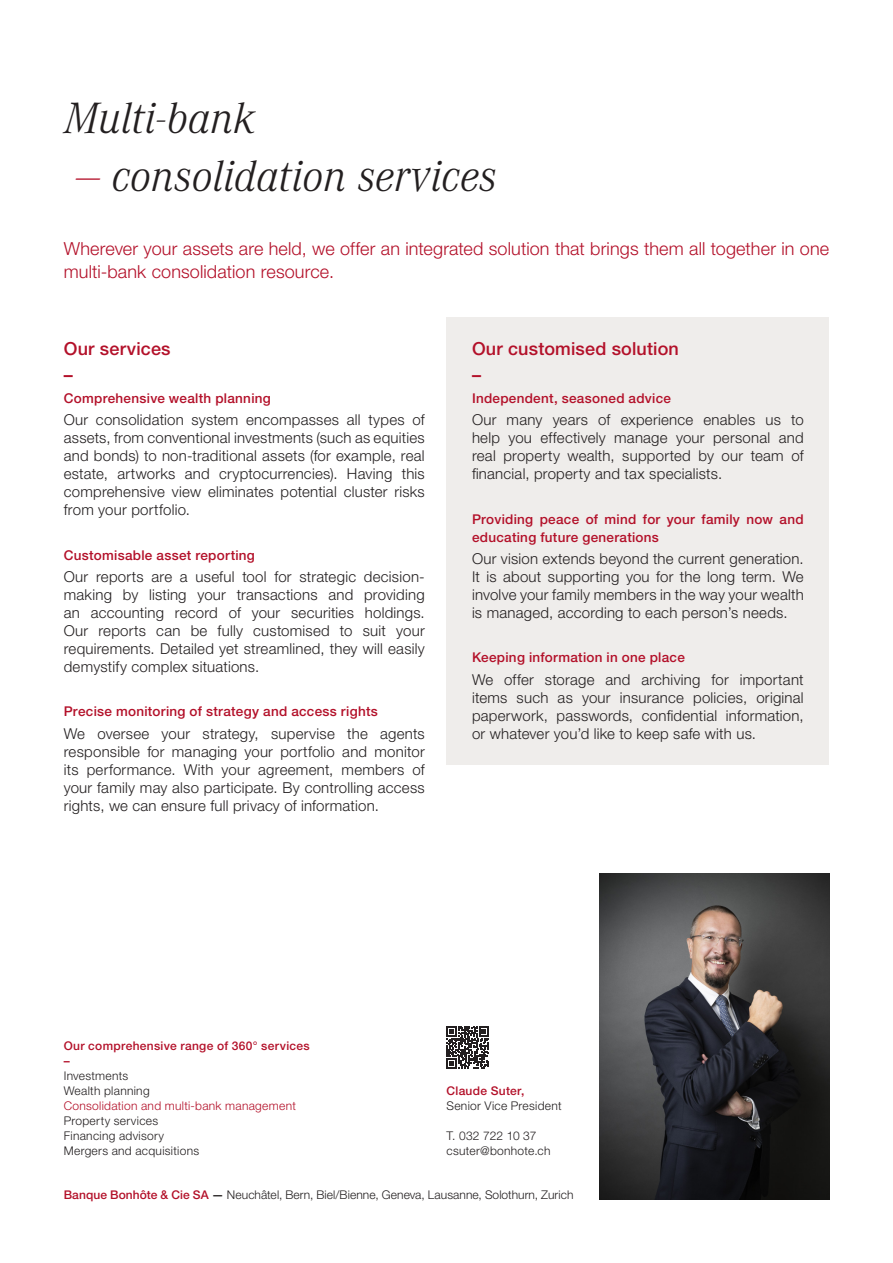
<style>
.page{position:relative;width:893px;height:1263px;background:#fff}
.page>*{position:absolute;margin:0;border:0;box-sizing:border-box;transform-origin:0 0}
.t1{font:italic 300 45px "Corporate A Pro";color:#231f20}
.Paragraphe_Intro{font:300 18px/22.5px "Helvetica Neue LT Std";letter-spacing:.005em;color:#b31029}
.Corps_Texte{font:500 18px "Helvetica Neue LT Std";letter-spacing:.01em;color:#b31029}
.Corps_Texte-2{font:300 15px/18px "Helvetica Neue LT Std";letter-spacing:.015em;color:#231f20;text-align:justify}
.Corps_Texte-3{font:500 13.5px/18px "Helvetica Neue LT Std";letter-spacing:.02em;color:#b31029}
.t2{font:300 12px/15px "Helvetica Neue LT Std";letter-spacing:.025em;color:#231f20}
.t3{font:300 12px "Helvetica Neue LT Std";letter-spacing:.005em;color:#231f20}
.t4{font:500 12px "Helvetica Neue LT Std";letter-spacing:.025em;color:#b31029}
.t5{font:300 12px "Helvetica Neue LT Std";letter-spacing:.025em;color:#b31029}
.s1{color:#b31029}
.s2{font-weight:500;color:#b31029}
.s3{font-weight:500}
</style>
<div class="page">
<div style="left:446px;top:317px;width:383px;height:447px;background:#efedeb"></div>
<svg style="left:447px;top:1026px;width:42px;height:42px"></svg>
<img style="left:600px;top:873px;width:229px;height:326px">
<p class="t1" style="left:64px;top:86px;width:192px">Multi-bank</p>
<p class="t1" style="left:75px;top:145px;width:422px"><span class="s1">—</span> consolidation services</p>
<p class="Paragraphe_Intro" style="left:64px;top:237px;width:767px">Wherever your assets are held, we offer an integrated solution that brings them all together in one multi-bank consolidation resource.</p>
<p class="Corps_Texte" style="left:64px;top:338px;width:108px">Our services</p>
<p class="Corps_Texte" style="left:64px;top:363px;width:10px">–</p>
<p class="Corps_Texte-3" style="left:64px;top:389px;width:209px">Comprehensive wealth planning</p>
<p class="Corps_Texte-2" style="left:64px;top:410px;width:363px">Our consolidation system encompasses all types of assets, from conventional investments (such as equities and bonds) to non-traditional assets (for example, real estate, artworks and cryptocurrencies). Having this comprehensive view eliminates potential cluster risks from your portfolio.</p>
<p class="Corps_Texte-3" style="left:64px;top:546px;width:193px">Customisable asset reporting</p>
<p class="Corps_Texte-2" style="left:64px;top:567px;width:362px">Our reports are a useful tool for strategic decision&shy;making by listing your transactions and providing an accounting record of your securities holdings.<br>Our reports can be fully customised to suit your requirements. Detailed yet streamlined, they will easily demystify complex situations.</p>
<p class="Corps_Texte-3" style="left:64px;top:702px;width:316px">Precise monitoring of strategy and access rights</p>
<p class="Corps_Texte-2" style="left:64px;top:724px;width:363px">We oversee your strategy, supervise the agents responsible for managing your portfolio and monitor its performance. With your agreement, members of your family may also participate. By controlling access rights, we can ensure full privacy of information.</p>
<p class="Corps_Texte" style="left:472px;top:338px;width:208px">Our customised solution</p>
<p class="Corps_Texte" style="left:472px;top:363px;width:10px">–</p>
<p class="Corps_Texte-3" style="left:472px;top:389px;width:201px">Independent, seasoned advice</p>
<p class="Corps_Texte-2" style="left:472px;top:410px;width:333px">Our many years of experience enables us to help you effectively manage your personal and real property wealth, supported by our team of financial, property and tax specialists.</p>
<p class="Corps_Texte-3" style="left:472px;top:510px;width:333px">Providing peace of mind for your family now and educating future generations</p>
<p class="Corps_Texte-2" style="left:472px;top:549px;width:333px">Our vision extends beyond the current generation.<br>It is about supporting you for the long term. We involve your family members in the way your wealth is managed, according to each person’s needs.</p>
<p class="Corps_Texte-3" style="left:472px;top:648px;width:214px">Keeping information in one place</p>
<p class="Corps_Texte-2" style="left:472px;top:670px;width:333px">We offer storage and archiving for important items such as your insurance policies, original paperwork, passwords, confidential information, or whatever you’d like to keep safe with us.</p>
<p class="t4" style="left:64px;top:1038px;width:247px">Our comprehensive range of 360° services</p>
<p class="t4" style="left:64px;top:1053px;width:7px">–</p>
<p class="t2" style="left:64px;top:1068px;width:66px">Investments</p>
<p class="t2" style="left:64px;top:1083px;width:87px">Wealth planning</p>
<p class="t5" style="left:64px;top:1098px;width:234px">Consolidation and multi-bank management</p>
<p class="t2" style="left:64px;top:1113px;width:96px">Property services</p>
<p class="t2" style="left:64px;top:1128px;width:102px">Financing advisory</p>
<p class="t2" style="left:64px;top:1143px;width:137px">Mergers and acquisitions</p>
<p class="t2" style="left:446px;top:1083px;width:117px"><span class="s2">Claude Suter,<br></span>Senior Vice President</p>
<p class="t2" style="left:446px;top:1128px;width:106px">T. 032 722 10 37 csuter@bonhote.ch</p>
<p class="t3" style="left:64px;top:1187px;width:511px"><span class="s2">Banque Bonhôte &amp; Cie SA</span> <span class="s3">—</span> Neuchâtel, Bern, Biel/Bienne, Geneva, Lausanne, Solothurn, Zurich</p>
</div>
